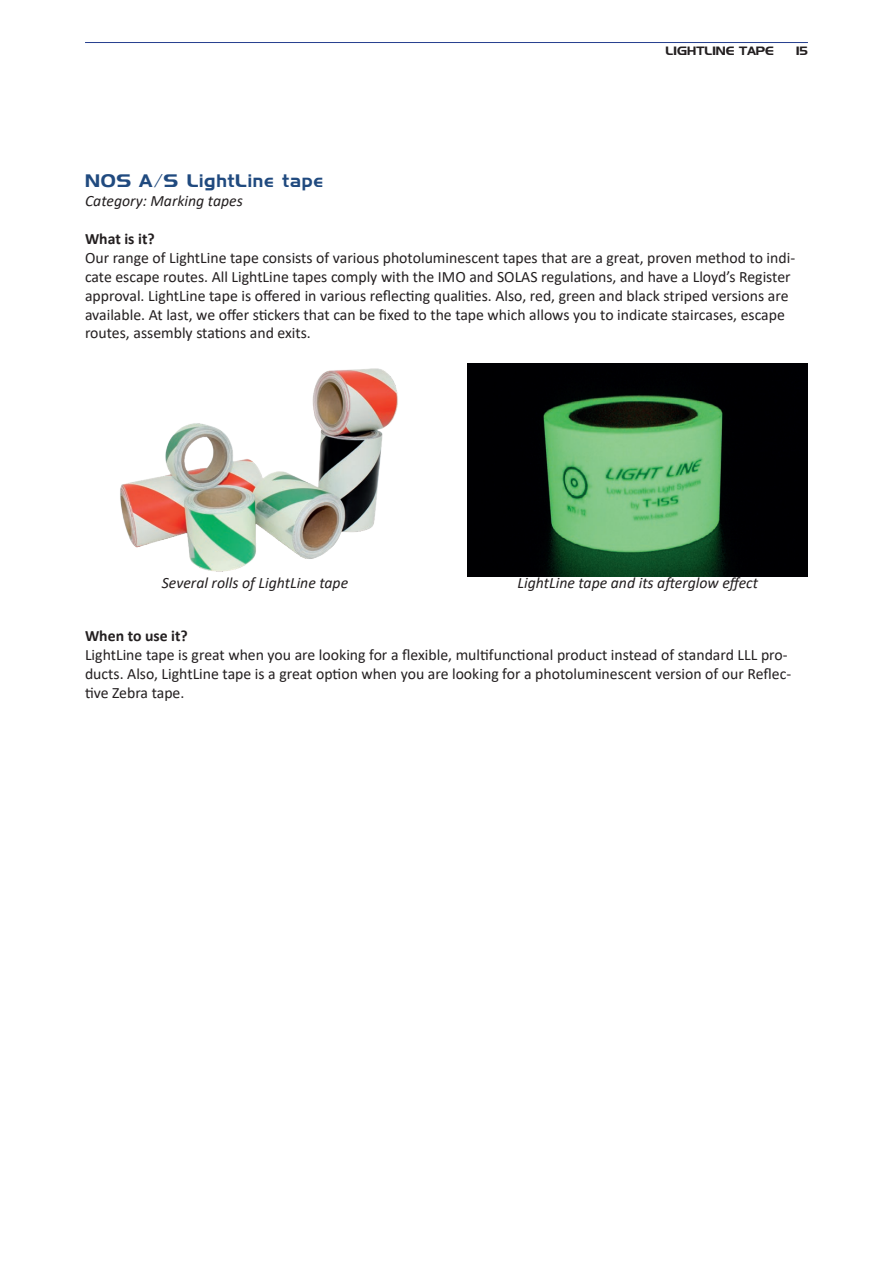
<style>
.page{position:relative;width:893px;height:1263px;background:#fff}
.page>*{position:absolute;margin:0;border:0;box-sizing:border-box;transform-origin:0 0}
.t1{font:18px "Denmark";letter-spacing:.04em;color:#204a7f}
.t2{font:15.75px/18.9px "Calibri";color:#231f20}
.t3{font:italic 15.75px "Calibri";color:#231f20}
.t4{font:700 15.75px "Calibri";color:#231f20}
.t5{font:12px "Denmark";color:#231f20}
</style>
<div class="page">
<img style="left:468px;top:363px;width:340px;height:213px">
<img style="left:120px;top:368px;width:278px;height:204px">
<hr style="left:85px;top:42px;width:723px;height:1px;background:#253f8e">
<p class="t5" style="left:666px;top:44px;width:110px">LIGHTLINE TAPE</p>
<p class="t5" style="left:796px;top:44px;width:13px">15</p>
<p class="t1" style="left:85px;top:170px;width:240px">NOS A/S LightLine tape</p>
<p class="t3" style="left:85px;top:190px;width:159px">Category: Marking tapes</p>
<p class="t4" style="left:85px;top:228px;width:71px">What is it?</p>
<p class="t2" style="left:85px;top:248px;width:712px">Our range of LightLine tape consists of various photoluminescent tapes that are a great, proven method to indi&shy;cate escape routes. All LightLine tapes comply with the IMO and SOLAS regulations, and have a Lloyd’s Register approval. LightLine tape is offered in various reflecting qualities. Also, red, green and black striped versions are available. At last, we offer stickers that can be fixed to the tape which allows you to indicate staircases, escape routes, assembly stations and exits.</p>
<p class="t3" style="left:162px;top:572px;width:188px">Several rolls of LightLine tape</p>
<p class="t3" style="left:518px;top:572px;width:242px">LightLine tape and its afterglow effect</p>
<p class="t4" style="left:85px;top:624px;width:104px">When to use it?</p>
<p class="t2" style="left:85px;top:645px;width:708px">LightLine tape is great when you are looking for a flexible, multifunctional product instead of standard LLL pro&shy;ducts. Also, LightLine tape is a great option when you are looking for a photoluminescent version of our Reflec&shy;tive Zebra tape.</p>
</div>
